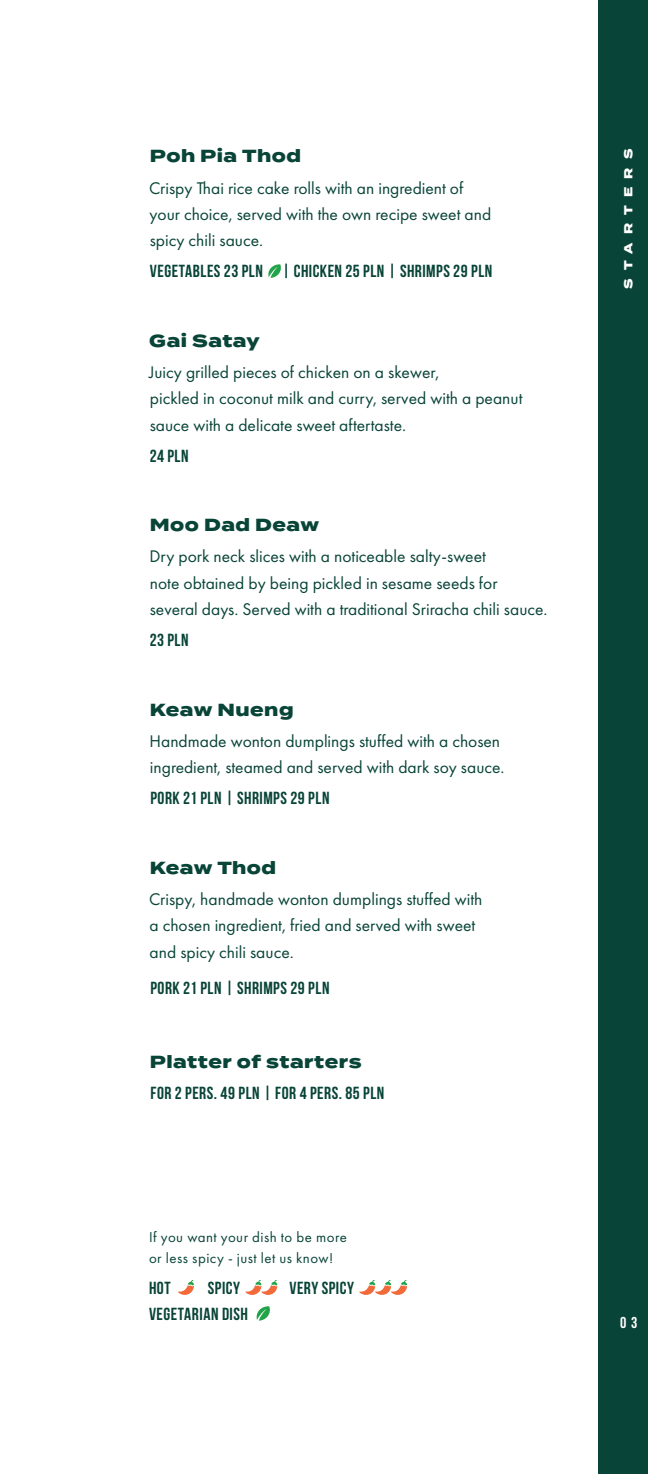
<style>
.page{position:relative;width:648px;height:1474px;background:#fff}
.page>*{position:absolute;margin:0;border:0;box-sizing:border-box;transform-origin:0 0}
.t1{font:17.5px/26.2px "Futura PT";color:#084437}
.t2{font:700 17.5px "Bebas Neue";letter-spacing:.03em;color:#084437}
.t3{font:800 17.5px "Termina";letter-spacing:.025em;color:#084437}
.t4{font:15.75px "Bebas Neue";color:#fff}
.t5{font:14.88px/21px "Futura PT";letter-spacing:.035em;color:#084437}
.t6{font:800 11.72px "Termina";letter-spacing:.69em;color:#fff}
</style>
<div class="page">
<div style="left:598px;top:0;width:49px;height:1473px;background:#084437"></div>
<svg style="left:268px;top:264px;width:13px;height:14px"></svg>
<svg style="left:178px;top:1280px;width:16px;height:14px"></svg>
<svg style="left:256px;top:1306px;width:14px;height:14px"></svg>
<svg style="left:245px;top:1280px;width:32px;height:14px"></svg>
<svg style="left:359px;top:1280px;width:48px;height:14px"></svg>
<p class="t3" style="left:150px;top:143px;width:153px">Poh Pia Thod</p>
<p class="t1" style="left:149px;top:174px;width:343px">Crispy Thai rice cake rolls with an ingredient of your choice, served with the own recipe sweet and spicy chili sauce.</p>
<p class="t2" style="left:150px;top:262px;width:344px">VEGETABLES 23 PLN | CHICKEN 25 PLN | SHRIMPS 29 PLN</p>
<p class="t3" style="left:149px;top:327px;width:112px">Gai Satay</p>
<p class="t1" style="left:149px;top:359px;width:374px">Juicy grilled pieces of chicken on a skewer,<br>pickled in coconut milk and curry, served with a peanut sauce with a delicate sweet aftertaste.</p>
<p class="t2" style="left:149px;top:446px;width:40px">24 PLN</p>
<p class="t3" style="left:150px;top:512px;width:170px">Moo Dad Deaw</p>
<p class="t1" style="left:149px;top:543px;width:399px">Dry pork neck slices with a noticeable salty-sweet<br>note obtained by being pickled in sesame seeds for several days. Served with a traditional Sriracha chili sauce.</p>
<p class="t2" style="left:149px;top:630px;width:40px">23 PLN</p>
<p class="t3" style="left:150px;top:696px;width:145px">Keaw Nueng</p>
<p class="t1" style="left:149px;top:727px;width:356px">Handmade wonton dumplings stuffed with a chosen ingredient, steamed and served with dark soy sauce.</p>
<p class="t2" style="left:150px;top:788px;width:180px">PORK 21 PLN | SHRIMPS 29 PLN</p>
<p class="t3" style="left:150px;top:854px;width:128px">Keaw Thod</p>
<p class="t1" style="left:149px;top:886px;width:335px">Crispy, handmade wonton dumplings stuffed with a chosen ingredient, fried and served with sweet and spicy chili sauce.</p>
<p class="t2" style="left:150px;top:978px;width:180px">PORK 21 PLN | SHRIMPS 29 PLN</p>
<p class="t3" style="left:150px;top:1048px;width:213px">Platter of starters</p>
<p class="t2" style="left:150px;top:1083px;width:235px">FOR 2 PERS. 49 PLN | FOR 4 PERS. 85 PLN</p>
<p class="t5" style="left:149px;top:1226px;width:199px">If you want your dish to be more or less spicy - just let us know!</p>
<p class="t2" style="left:149px;top:1278px;width:23px">HOT</p>
<p class="t2" style="left:208px;top:1278px;width:34px">SPICY</p>
<p class="t2" style="left:289px;top:1278px;width:66px">VERY SPICY</p>
<p class="t2" style="left:149px;top:1304px;width:100px">VEGETARIAN DISH</p>
<p class="t6" style="left:619px;top:289px;width:141px;rotate:-90deg">STARTERS</p>
<p class="t4" style="left:619px;top:1313px;width:19px">0 3</p>
</div>
